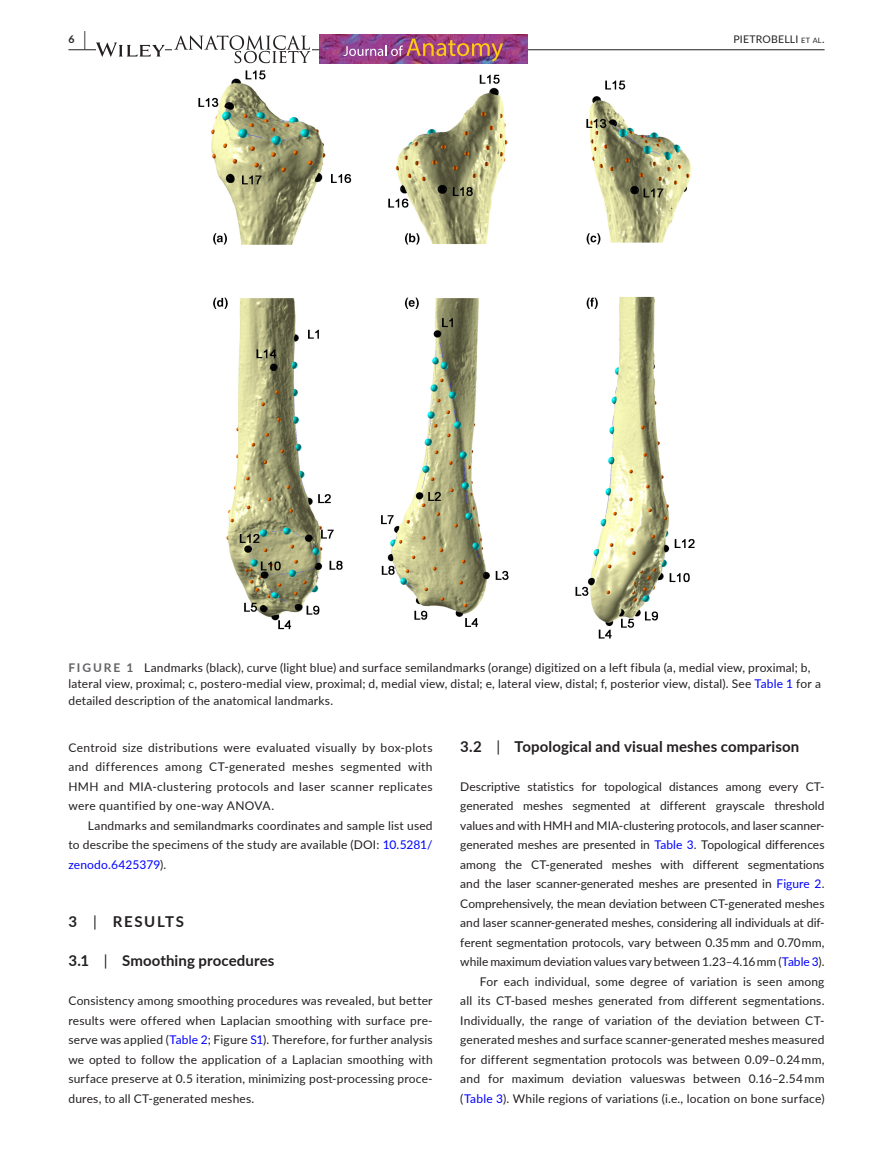
<style>
.page{position:relative;width:893px;height:1174px;background:#fff}
.page>*{position:absolute;margin:0;border:0;box-sizing:border-box;transform-origin:0 0}
.t1{font:700 15px "Lato";letter-spacing:.01em;color:#231f20}
.t2{font:700 15px "Lato";letter-spacing:.105em;color:#231f20}
.t3{font:12px/19.5px "Lato";letter-spacing:.01em;color:#231f20;text-align:justify}
.t4{font:10.5px "Lato";letter-spacing:.02em;color:#231f20}
.t5{font:700 10.5px "Lato";color:#231f20}
.s1{font-size:19.5px}
.s2{font-size:7.35px}
.s3{font-style:inherit}
.s4{font-weight:700;color:#636366}
.s5{color:#00f}
.s6{font-weight:400}
</style>
<div class="page">
<hr style="left:68px;top:49px;width:756px;height:1px;background:#231f20">
<svg style="left:96px;top:42px;width:69px;height:15px"></svg>
<img style="left:173px;top:35px;width:139px;height:29px">
<img style="left:319px;top:34px;width:209px;height:30px">
<img style="left:343px;top:39px;width:160px;height:22px">
<img style="left:198px;top:70px;width:497px;height:569px">
<p class="t5" style="left:68px;top:31px;width:19px">6 <span class="s1">|</span></p>
<p class="t4" style="left:733px;top:31px;width:92px">PIETROBELLI <span class="s2">et al</span><span class="s3">.</span></p>
<p class="t3" style="left:68px;top:658px;width:754px;line-height:16.5px;text-align:left"><span class="s4">FIGURE 1</span> Landmarks (black), curve (light blue) and surface semilandmarks (orange) digitized on a left fibula (a, medial view, proximal; b, lateral view, proximal; c, postero-medial view, proximal; d, medial view, distal; e, lateral view, distal; f, posterior view, distal). See <span class="s5">Table 1</span> for a detailed description of the anatomical landmarks.</p>
<p class="t3" style="left:68px;top:737px;width:366px">Centroid size distributions were evaluated visually by box-plots and differences among CT-generated meshes segmented with HMH and MIA-clustering protocols and laser scanner replicates were quantified by one-way ANOVA.</p>
<p class="t3" style="left:68px;top:815px;width:366px;text-indent:20px">Landmarks and semilandmarks coordinates and sample list used to describe the specimens of the study are available (DOI: <span class="s5">10.5281/ zenodo.6425379</span>).</p>
<p class="t2" style="left:68px;top:911px;width:117px">3 <span class="s6">|</span> RESULTS</p>
<p class="t1" style="left:68px;top:950px;width:208px">3.1 <span class="s6">|</span> Smoothing procedures</p>
<p class="t3" style="left:68px;top:990px;width:366px">Consistency among smoothing procedures was revealed, but better results were offered when Laplacian smoothing with surface pre&shy;serve was applied (<span class="s5">Table 2</span>; Figure <span class="s5">S1</span>). Therefore, for further analysis we opted to follow the application of a Laplacian smoothing with surface preserve at 0.5 iteration, minimizing post-processing proce&shy;dures, to all CT-generated meshes.</p>
<p class="t1" style="left:460px;top:735px;width:340px">3.2 <span class="s6">|</span> Topological and visual meshes comparison</p>
<p class="t3" style="left:460px;top:776px;width:366px;text-align:right">Descriptive statistics for topological distances among every CT&shy;generated meshes segmented at different grayscale threshold values and with HMH and MIA-clustering protocols, and laser scanner&shy;generated meshes are presented in <span class="s5">Table 3</span>. Topological differences among the CT-generated meshes with different segmentations and the laser scanner-generated meshes are presented in <span class="s5">Figure 2</span>.<br>Comprehensively, the mean deviation between CT-generated meshes and laser scanner-generated meshes, considering all individuals at dif&shy;ferent segmentation protocols, vary between 0.35 mm and 0.70 mm, while maximum deviation values vary between 1.23–4.16 mm (<span class="s5">Table 3</span>).<br>For each individual, some degree of variation is seen among<br>all its CT-based meshes generated from different segmentations.<br>Individually, the range of variation of the deviation between CT&shy;generated meshes and surface scanner-generated meshes measured for different segmentation protocols was between 0.09–0.24 mm, and for maximum deviation valueswas between 0.16–2.54 mm (<span class="s5">Table 3</span>). While regions of variations (i.e., location on bone surface)</p>
</div>
